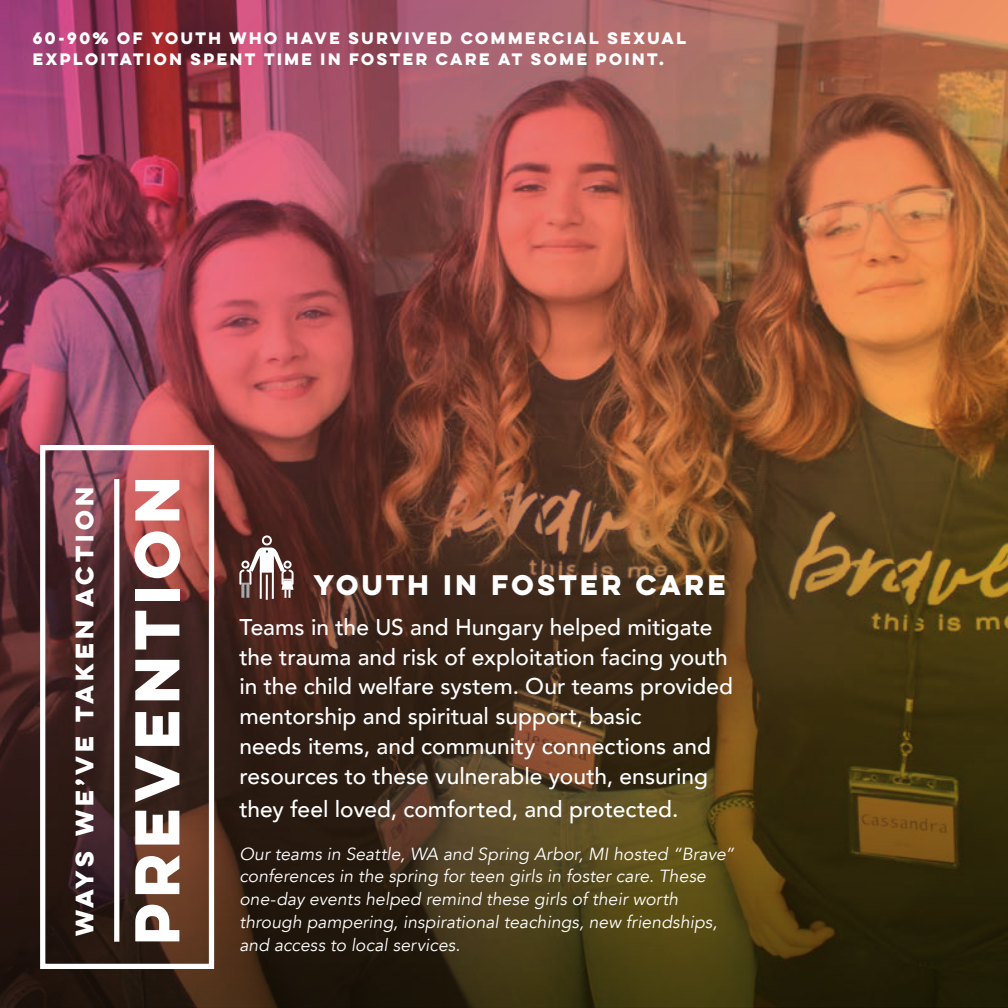
<style>
.page{position:relative;width:1008px;height:1008px;background:#fff}
.page>*{position:absolute;margin:0;border:0;box-sizing:border-box;transform-origin:0 0}
.t1{font:700 56.52px "Lulo Clean One";letter-spacing:-.12em;color:#fff}
.t2{font:700 25.38px "Lulo Clean One";letter-spacing:-.09em;color:#fff}
.t3{font:500 22.75px/29.8px "Avenir";color:#fff}
.t4{font:700 22.57px "Lulo Clean One";letter-spacing:-.04em;color:#fff}
.t5{font:italic 17.5px/22.8px "Avenir";letter-spacing:.005em;color:#fff}
.t6{font:700 14.88px/21px "Lulo Clean One";letter-spacing:-.06em;color:#fff}
</style>
<div class="page">
<img style="left:0;top:0;width:1008px;height:381px">
<img style="left:0;top:381px;width:1008px;height:627px">
<div style="left:114px;top:479px;width:5px;height:463px;background:#fff"></div>
<div style="left:40px;top:445px;width:174px;height:524px;border:5px solid #fff"></div>
<hr style="left:266px;top:575px;width:2px;height:25px;background:#fff">
<svg style="left:239px;top:535px;width:55px;height:64px"></svg>
<p class="t6" style="left:33px;top:28px;width:658px">60-90% OF YOUTH WHO HAVE SURVIVED COMMERCIAL SEXUAL<br>EXPLOITATION SPENT TIME IN FOSTER CARE AT SOME POINT.</p>
<p class="t4" style="left:67px;top:936px;width:456px;rotate:-90deg">WAYS WE’VE TAKEN ACTION</p>
<h1 class="t1" style="left:113px;top:945px;width:483px;rotate:-90deg">PREVENTION</h1>
<p class="t2" style="left:313px;top:566px;width:419px">YOUTH IN FOSTER CARE</p>
<p class="t3" style="left:239px;top:611px;width:495px">Teams in the US and Hungary helped mitigate the trauma and risk of exploitation facing youth in the child welfare system. Our teams provided mentorship and spiritual support, basic<br>needs items, and community connections and resources to these vulnerable youth, ensuring</p>
<p class="t3" style="left:239px;top:793px;width:441px">they feel loved, comforted, and protected.</p>
<p class="t5" style="left:239px;top:843px;width:497px">Our teams in Seattle, WA and Spring Arbor, MI hosted “Brave” conferences in the spring for teen girls in foster care. These one-day events helped remind these girls of their worth through pampering, inspirational teachings, new friendships,</p>
<p class="t5" style="left:239px;top:934px;width:223px">and access to local services.</p>
</div>
